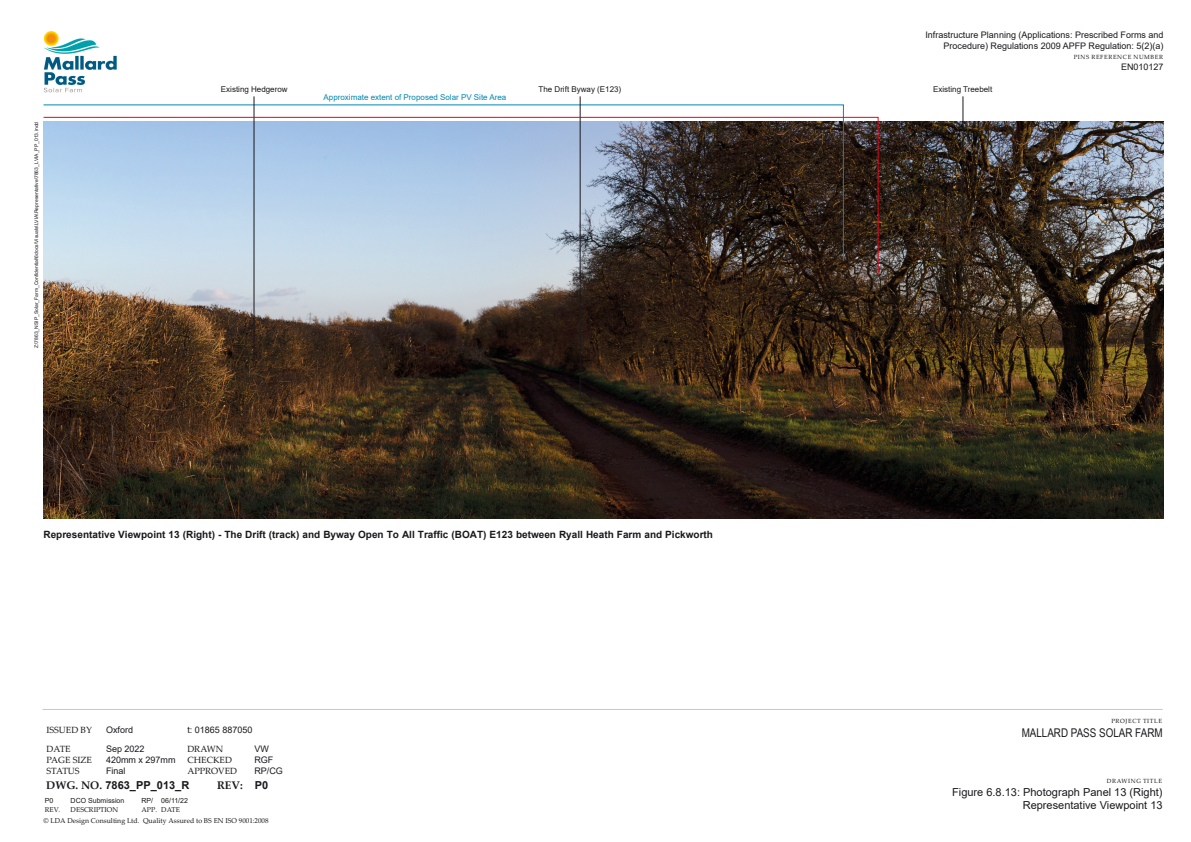
<style>
.page{position:relative;width:1191px;height:842px;background:#fff}
.page>*{position:absolute;margin:0;border:0;box-sizing:border-box;transform-origin:0 0}
.t1{font:12px "Arial Narrow";color:#1a181c}
.t2{font:11px "Arial";color:#1a181c}
.t3{font:700 11px "Arial";color:#1a181c}
.t4{font:700 11px "Palatino Linotype";color:#1a181c}
.t5{font:700 10px "Arial";color:#1a181c}
.t6{font:9px/10.8px "Arial";color:#1a181c;text-align:right}
.t7{font:9px "Palatino Linotype";color:#1a181c}
.t8{font:8px "Arial";color:#1a181c}
.t9{font:8px "Arial";color:#0087b0}
.t10{font:7px "Palatino Linotype";color:#1a181c}
.t11{font:7px "Arial";color:#1a181c}
.t12{font:6px "Palatino Linotype";letter-spacing:.1em;color:#1a181c}
.t13{font:5px "Arial";color:#1a181c}
.s1{font-family:"Palatino Linotype"}
.s2{font-family:"Arial"}
</style>
<div class="page">
<hr style="left:43px;top:709px;width:1119px;height:1px;background:#c7c8ca">
<img style="left:44px;top:31px;width:73px;height:62px">
<img style="left:44px;top:122px;width:1119px;height:397px">
<svg style="left:43px;top:104px;width:801px;height:13px"></svg>
<hr style="left:580px;top:96px;width:1px;height:301px;background:#1a181c">
<hr style="left:254px;top:96px;width:1px;height:265px;background:#1a181c">
<svg style="left:43px;top:117px;width:835px;height:157px;background:#8f9aa9"></svg>
<hr style="left:962px;top:96px;width:1px;height:139px;background:#1a181c">
<p class="t6" style="left:925px;top:29px;width:240px">Infrastructure Planning (Applications: Prescribed Forms and<br>Procedure) Regulations 2009 APFP Regulation: 5(2)(a)</p>
<p class="t12" style="left:1073px;top:53px;width:91px">PINS REFERENCE NUMBER</p>
<p class="t6" style="left:1121px;top:61px;width:44px">EN010127</p>
<p class="t13" style="left:33px;top:348px;width:228px;rotate:-90deg">Z:\7863_NSIP_Solar_Farm_Confidential\6docs\Visuals\LVIA\Representative\7863_LVIA_PP_013.indd</p>
<p class="t8" style="left:221px;top:84px;width:68px">Existing Hedgerow</p>
<p class="t8" style="left:538px;top:84px;width:84px">The Drift Byway (E123)</p>
<p class="t8" style="left:933px;top:84px;width:61px">Existing Treebelt</p>
<p class="t9" style="left:323px;top:92px;width:184px">Approximate extent of Proposed Solar PV Site Area</p>
<p class="t5" style="left:44px;top:527px;width:671px">Representative Viewpoint 13 (Right) - The Drift (track) and Byway Open To All Traffic (BOAT) E123 between Ryall Heath Farm and Pickworth</p>
<p class="t7" style="left:46px;top:724px;width:47px">ISSUED BY</p>
<p class="t6" style="left:106px;top:725px;width:29px">Oxford</p>
<p class="t6" style="left:187px;top:725px;width:67px">t: 01865 887050</p>
<p class="t7" style="left:46px;top:742px;width:26px">DATE</p>
<p class="t6" style="left:106px;top:743px;width:40px">Sep 2022</p>
<p class="t7" style="left:187px;top:742px;width:37px">DRAWN</p>
<p class="t6" style="left:254px;top:743px;width:16px">VW</p>
<p class="t7" style="left:46px;top:753px;width:47px">PAGE SIZE</p>
<p class="t6" style="left:106px;top:754px;width:71px">420mm x 297mm</p>
<p class="t7" style="left:187px;top:753px;width:46px">CHECKED</p>
<p class="t6" style="left:254px;top:754px;width:20px">RGF</p>
<p class="t7" style="left:46px;top:765px;width:35px">STATUS</p>
<p class="t6" style="left:106px;top:766px;width:21px">Final</p>
<p class="t7" style="left:187px;top:765px;width:51px">APPROVED</p>
<p class="t6" style="left:254px;top:766px;width:30px">RP/CG</p>
<p class="t3" style="left:46px;top:778px;width:145px"><span class="s1">DWG. NO.</span> 7863_PP_013_R</p>
<p class="t4" style="left:217px;top:778px;width:53px">REV: <span class="s2">P0</span></p>
<p class="t11" style="left:45px;top:796px;width:10px">P0</p>
<p class="t11" style="left:71px;top:796px;width:55px">DCO Submission</p>
<p class="t11" style="left:141px;top:796px;width:48px">RP/ 06/11/22</p>
<p class="t10" style="left:45px;top:805px;width:17px">REV.</p>
<p class="t10" style="left:71px;top:805px;width:49px">DESCRIPTION</p>
<p class="t10" style="left:141px;top:805px;width:40px">APP. DATE</p>
<p class="t10" style="left:44px;top:816px;width:226px">© LDA Design Consulting Ltd. Quality Assured to BS EN ISO 9001:2008</p>
<p class="t12" style="left:1111px;top:716px;width:52px">PROJECT TITLE</p>
<h1 class="t1" style="left:1021px;top:724px;width:142px">MALLARD PASS SOLAR FARM</h1>
<p class="t12" style="left:1107px;top:777px;width:57px">DRAWING TITLE</p>
<p class="t2" style="left:952px;top:785px;width:212px">Figure 6.8.13: Photograph Panel 13 (Right)</p>
<p class="t2" style="left:1022px;top:798px;width:141px">Representative Viewpoint 13</p>
</div>
